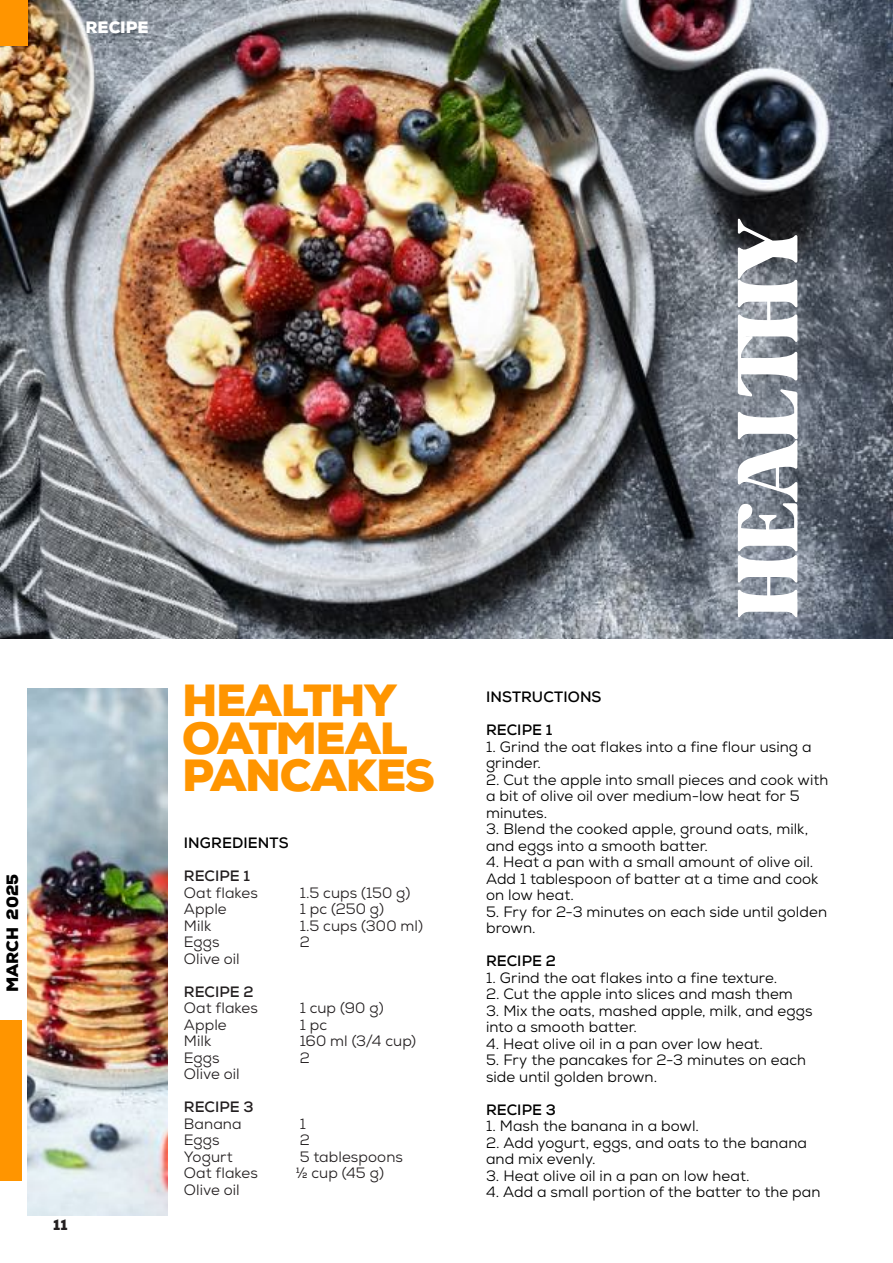
<style>
.page{position:relative;width:893px;height:1263px;background:#fff}
.page>*{position:absolute;margin:0;border:0;box-sizing:border-box;transform-origin:0 0}
.t1{font:117px "Bright DEMO";letter-spacing:-.015em;color:#fff}
.t2{font:900 45px/37.5px "Nexa";letter-spacing:-.03em;color:#ff9500}
.t3{font:900 16.5px "Nexa";letter-spacing:-.005em;color:#000}
.t4{font:900 16.5px "Nexa";letter-spacing:-.005em;color:#fff}
.t5{font:15px/16.5px "Nexa";letter-spacing:.005em;color:#000}
.t6{font:15px "Nexa";letter-spacing:.005em;color:#231f20}
.t7{font:700 15px "Nexa";letter-spacing:.005em;color:#000}
.t8{font:700 15px "Nexa";color:#231f20}
.t9{font:900 15px "Nexa";color:#231f20}
</style>
<div class="page">
<img style="left:0;top:0;width:893px;height:639px">
<img style="left:27px;top:689px;width:141px;height:526px">
<div style="left:1px;top:1020px;width:21px;height:161px;background:#ff9500"></div>
<div style="left:0;top:0;width:27px;height:46px;background:#ff9500"></div>
<p class="t4" style="left:86px;top:17px;width:65px">RECIPE</p>
<p class="t3" style="left:2px;top:992px;width:120px;rotate:-90deg">MARCH 2025</p>
<p class="t9" style="left:53px;top:1215px;width:16px">11</p>
<h2 class="t2" style="left:182px;top:682px;width:254px">HEALTHY<br>OATMEAL<br>PANCAKES</h2>
<p class="t7" style="left:184px;top:833px;width:106px">INGREDIENTS</p>
<p class="t8" style="left:184px;top:866px;width:68px">RECIPE 1</p>
<p class="t6" style="left:184px;top:883px;width:75px">Oat flakes</p>
<p class="t6" style="left:300px;top:883px;width:112px">1.5 cups (150 g)</p>
<p class="t6" style="left:184px;top:900px;width:44px">Apple</p>
<p class="t6" style="left:300px;top:900px;width:86px">1 pc (250 g)</p>
<p class="t6" style="left:184px;top:916px;width:29px">Milk</p>
<p class="t6" style="left:300px;top:916px;width:125px">1.5 cups (300 ml)</p>
<p class="t6" style="left:184px;top:933px;width:37px">Eggs</p>
<p class="t6" style="left:300px;top:933px;width:12px">2</p>
<p class="t6" style="left:184px;top:949px;width:57px">Olive oil</p>
<p class="t8" style="left:184px;top:982px;width:71px">RECIPE 2</p>
<p class="t6" style="left:184px;top:999px;width:75px">Oat flakes</p>
<p class="t6" style="left:300px;top:999px;width:86px">1 cup (90 g)</p>
<p class="t6" style="left:184px;top:1015px;width:44px">Apple</p>
<p class="t6" style="left:300px;top:1015px;width:29px">1 pc</p>
<p class="t6" style="left:184px;top:1032px;width:29px">Milk</p>
<p class="t6" style="left:300px;top:1032px;width:118px">160 ml (3/4 cup)</p>
<p class="t6" style="left:184px;top:1048px;width:37px">Eggs</p>
<p class="t6" style="left:300px;top:1048px;width:12px">2</p>
<p class="t6" style="left:184px;top:1065px;width:57px">Olive oil</p>
<p class="t8" style="left:184px;top:1097px;width:71px">RECIPE 3</p>
<p class="t6" style="left:184px;top:1114px;width:59px">Banana</p>
<p class="t6" style="left:300px;top:1114px;width:8px">1</p>
<p class="t6" style="left:184px;top:1131px;width:37px">Eggs</p>
<p class="t6" style="left:300px;top:1131px;width:12px">2</p>
<p class="t6" style="left:184px;top:1147px;width:50px">Yogurt</p>
<p class="t6" style="left:300px;top:1147px;width:105px">5 tablespoons</p>
<p class="t6" style="left:184px;top:1164px;width:75px">Oat flakes</p>
<p class="t6" style="left:296px;top:1164px;width:90px">½ cup (45 g)</p>
<p class="t6" style="left:184px;top:1180px;width:57px">Olive oil</p>
<h1 class="t1" style="left:732px;top:617px;width:401px;rotate:-90deg">HEALTHY</h1>
<p class="t7" style="left:486px;top:687px;width:117px">INSTRUCTIONS</p>
<p class="t7" style="left:486px;top:720px;width:68px">RECIPE 1</p>
<p class="t5" style="left:486px;top:738px;width:327px">1. Grind the oat flakes into a fine flour using a grinder.</p>
<p class="t5" style="left:486px;top:771px;width:344px">2. Cut the apple into small pieces and cook with a bit of olive oil over medium-low heat for 5 minutes.</p>
<p class="t5" style="left:486px;top:821px;width:324px">3. Blend the cooked apple, ground oats, milk, and eggs into a smooth batter.</p>
<p class="t5" style="left:486px;top:854px;width:334px">4. Heat a pan with a small amount of olive oil.<br>Add 1 tablespoon of batter at a time and cook on low heat.</p>
<p class="t5" style="left:486px;top:903px;width:343px">5. Fry for 2-3 minutes on each side until golden brown.</p>
<p class="t7" style="left:486px;top:951px;width:71px">RECIPE 2</p>
<p class="t5" style="left:486px;top:969px;width:293px">1. Grind the oat flakes into a fine texture.</p>
<p class="t5" style="left:486px;top:986px;width:308px">2. Cut the apple into slices and mash them</p>
<p class="t5" style="left:486px;top:1002px;width:328px">3. Mix the oats, mashed apple, milk, and eggs into a smooth batter.</p>
<p class="t5" style="left:486px;top:1035px;width:279px">4. Heat olive oil in a pan over low heat.</p>
<p class="t5" style="left:486px;top:1052px;width:321px">5. Fry the pancakes for 2-3 minutes on each side until golden brown.</p>
<p class="t7" style="left:486px;top:1100px;width:71px">RECIPE 3</p>
<p class="t5" style="left:486px;top:1118px;width:214px">1. Mash the banana in a bowl.</p>
<p class="t5" style="left:486px;top:1134px;width:322px">2. Add yogurt, eggs, and oats to the banana and mix evenly.</p>
<p class="t5" style="left:486px;top:1167px;width:265px">3. Heat olive oil in a pan on low heat.</p>
<p class="t5" style="left:486px;top:1184px;width:336px">4. Add a small portion of the batter to the pan</p>
</div>
